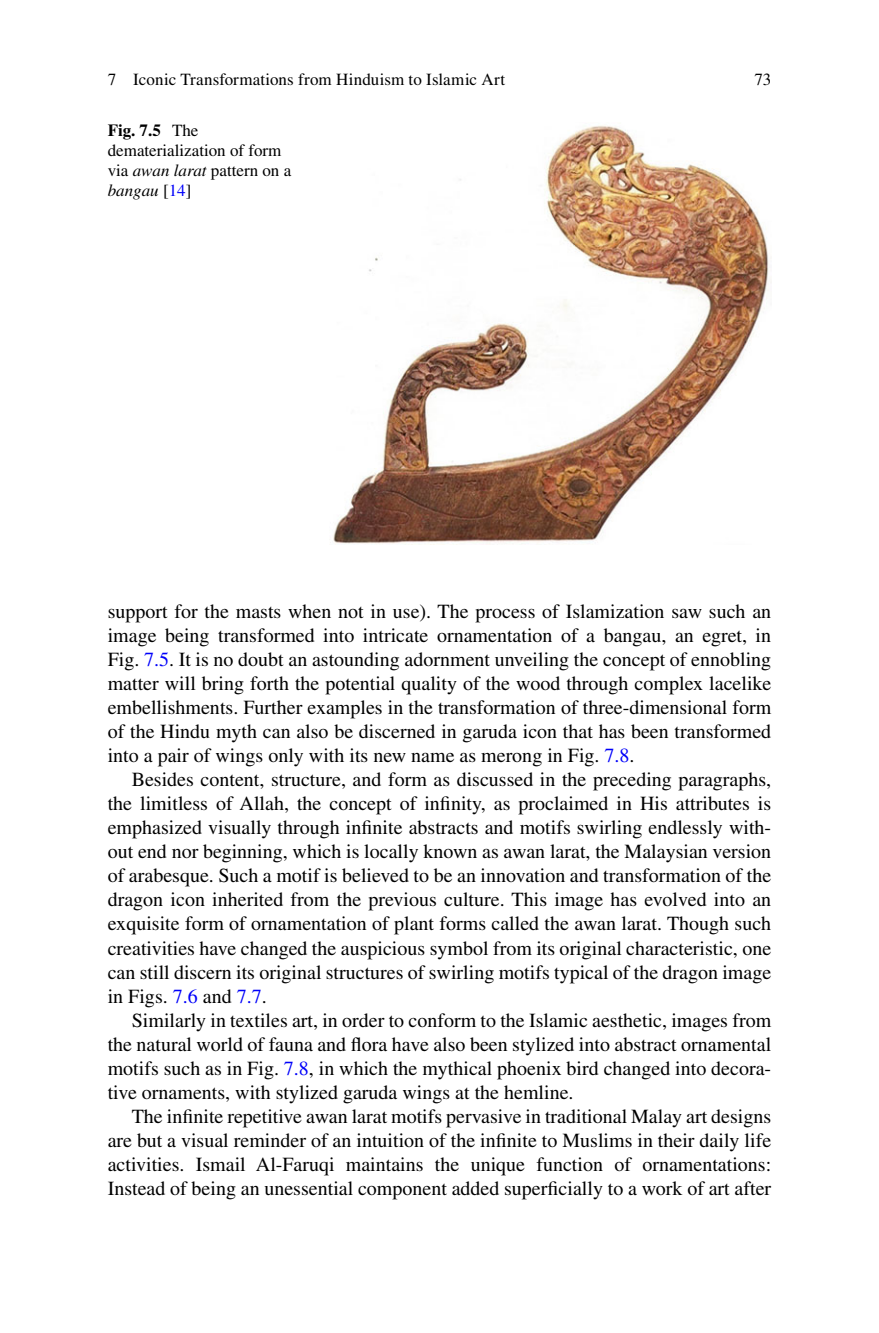
<style>
.page{position:relative;width:879px;height:1333px;background:#fff}
.page>*{position:absolute;margin:0;border:0;box-sizing:border-box;transform-origin:0 0}
.t1{font:20px/24px "Dfthcn Ttdsmg Times";color:#000;text-align:justify}
.t2{font:17px/20px "Dfthcn Ttdsmg Times";color:#000}
.t3{font:700 17px "Ldhxjc Ysvvjx Times";color:#000}
.t4{font:italic 17px "Brksxl Kxcxyw Times";color:#000}
.s1{font-family:"Dfthcn Ttdsmg Times";font-weight:400}
.s2{font-family:"Brksxl Kxcxyw Times";font-style:italic}
.s3{font-family:"Dfthcn Ttdsmg Times";font-style:normal}
.s4{font-family:"Dfthcn Ttdsmg Times";font-style:normal;color:#0000fa}
.s5{color:#0000fa}
</style>
<div class="page">
<img style="left:333px;top:125px;width:438px;height:419px">
<p class="t2" style="left:108px;top:71px;width:399px">7 Iconic Transformations from Hinduism to Islamic Art</p>
<p class="t3" style="left:108px;top:124px;width:92px">Fig. 7.5 <span class="s1">The</span></p>
<p class="t2" style="left:108px;top:141px;width:185px">dematerialization of form via <span class="s2">awan larat</span> pattern on a</p>
<p class="t4" style="left:108px;top:184px;width:85px">bangau <span class="s3">[</span> <span class="s4">14</span> <span class="s3">]</span></p>
<p class="t2" style="left:754px;top:71px;width:18px">73</p>
<p class="t1" style="left:108px;top:601px;width:665px">support for the masts when not in use). The process of Islamization saw such an image being transformed into intricate ornamentation of a bangau, an egret, in Fig. <span class="s5">7.5</span> . It is no doubt an astounding adornment unveiling the concept of ennobling matter will bring forth the potential quality of the wood through complex lacelike embellishments. Further examples in the transformation of three-dimensional form of the Hindu myth can also be discerned in garuda icon that has been transformed into a pair of wings only with its new name as merong in Fig. <span class="s5">7.8</span> .</p>
<p class="t1" style="left:108px;top:769px;width:665px;text-indent:24px">Besides content, structure, and form as discussed in the preceding paragraphs, the limitless of Allah, the concept of infinity, as proclaimed in His attributes is emphasized visually through infinite abstracts and motifs swirling endlessly with&shy;out end nor beginning, which is locally known as awan larat, the Malaysian version of arabesque. Such a motif is believed to be an innovation and transformation of the dragon icon inherited from the previous culture. This image has evolved into an exquisite form of ornamentation of plant forms called the awan larat. Though such creativities have changed the auspicious symbol from its original characteristic, one can still discern its original structures of swirling motifs typical of the dragon image in Figs. <span class="s5">7.6</span> and <span class="s5">7.7</span> .</p>
<p class="t1" style="left:108px;top:1009px;width:665px;text-indent:24px">Similarly in textiles art, in order to conform to the Islamic aesthetic, images from the natural world of fauna and flora have also been stylized into abstract ornamental motifs such as in Fig. <span class="s5">7.8</span> , in which the mythical phoenix bird changed into decora&shy;tive ornaments, with stylized garuda wings at the hemline.</p>
<p class="t1" style="left:108px;top:1105px;width:665px;text-indent:24px">The infinite repetitive awan larat motifs pervasive in traditional Malay art designs are but a visual reminder of an intuition of the infinite to Muslims in their daily life activities. Ismail Al-Faruqi maintains the unique function of ornamentations:<br>Instead of being an unessential component added superficially to a work of art after</p>
</div>
